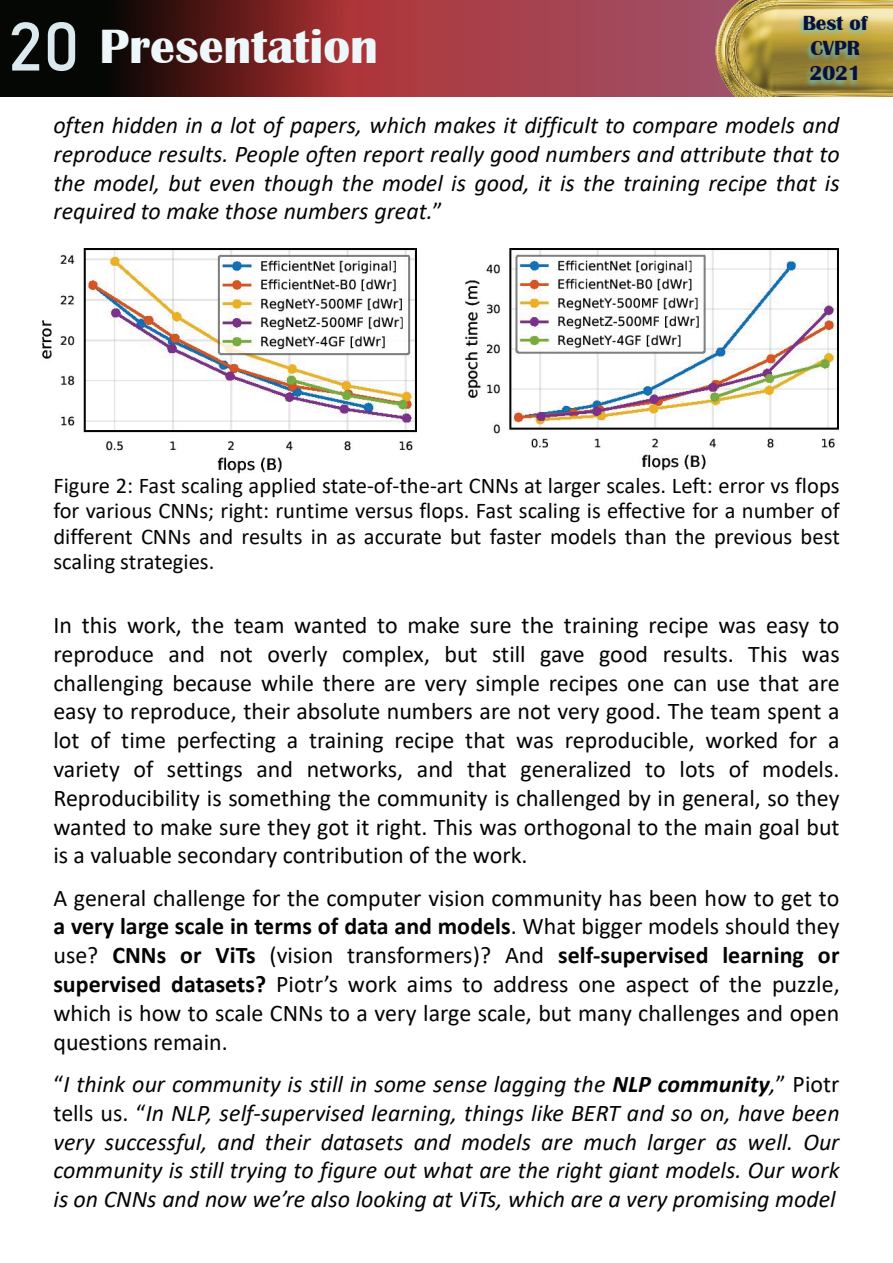
<style>
.page{position:relative;width:893px;height:1263px;background:#fff}
.page>*{position:absolute;margin:0;border:0;box-sizing:border-box;transform-origin:0 0}
.t1{font:700 49.5px "Britannic";color:#eef8fb}
.t2{font:24px/28.8px "Calibri";color:#040503;text-align:justify}
.t3{font:italic 24px/28.8px "Calibri";color:#040503;text-align:justify}
.t4{font:22.5px/25.5px "Calibri";color:#040503;text-align:justify}
.t5{font:700 21px/25.2px "Britannic";color:#0a103b;text-align:center}
.s1{font-family:"Bahnschrift";font-weight:400;font-size:67.5px;color:#dae9ed}
.s2{font-style:normal}
.s3{font-weight:700}
</style>
<div class="page">
<img style="left:43px;top:248px;width:374px;height:225px">
<img style="left:465px;top:248px;width:374px;height:222px">
<svg style="left:0;top:0;width:700px;height:97px;background:#a44350"></svg>
<svg style="left:0;top:0;width:395px;height:96px;background:#4d1817"></svg>
<img style="left:700px;top:0;width:193px;height:97px">
<div style="left:797px;top:15px;width:73px;height:73px;background:#64c8cd;opacity:.75"></div>
<h1 class="t1" style="left:8px;top:19px;width:372px"><span class="s1">20</span> Presentation</h1>
<p class="t5" style="left:803px;top:10px;width:66px">Best of<br>CVPR<br>2021</p>
<p class="t3" style="left:53px;top:110px;width:788px">often hidden in a lot of papers, which makes it difficult to compare models and reproduce results. People often report really good numbers and attribute that to the model, but even though the model is good, it is the training recipe that is required to make those numbers great.<span class="s2">”</span></p>
<p class="t4" style="left:53px;top:472px;width:788px">Figure 2: Fast scaling applied state-of-the-art CNNs at larger scales. Left: error vs flops for various CNNs; right: runtime versus flops. Fast scaling is effective for a number of different CNNs and results in as accurate but faster models than the previous best scaling strategies.</p>
<p class="t2" style="left:53px;top:610px;width:788px">In this work, the team wanted to make sure the training recipe was easy to reproduce and not overly complex, but still gave good results. This was challenging because while there are very simple recipes one can use that are easy to reproduce, their absolute numbers are not very good. The team spent a lot of time perfecting a training recipe that was reproducible, worked for a variety of settings and networks, and that generalized to lots of models.<br>Reproducibility is something the community is challenged by in general, so they wanted to make sure they got it right. This was orthogonal to the main goal but is a valuable secondary contribution of the work.</p>
<p class="t2" style="left:53px;top:883px;width:788px">A general challenge for the computer vision community has been how to get to <span class="s3">a very large scale in terms of data and models</span>. What bigger models should they use? <span class="s3">CNNs or ViTs</span> (vision transformers)? And <span class="s3">self-supervised learning or supervised datasets?</span> Piotr’s work aims to address one aspect of the puzzle, which is how to scale CNNs to a very large scale, but many challenges and open questions remain.</p>
<p class="t3" style="left:53px;top:1068px;width:788px"><span class="s2">“</span>I think our community is still in some sense lagging the <span class="s3">NLP community</span>,<span class="s2">” Piotr tells us. “</span>In NLP, self-supervised learning, things like BERT and so on, have been very successful, and their datasets and models are much larger as well. Our community is still trying to figure out what are the right giant models. Our work is on CNNs and now we’re also looking at ViTs, which are a very promising model</p>
</div>
